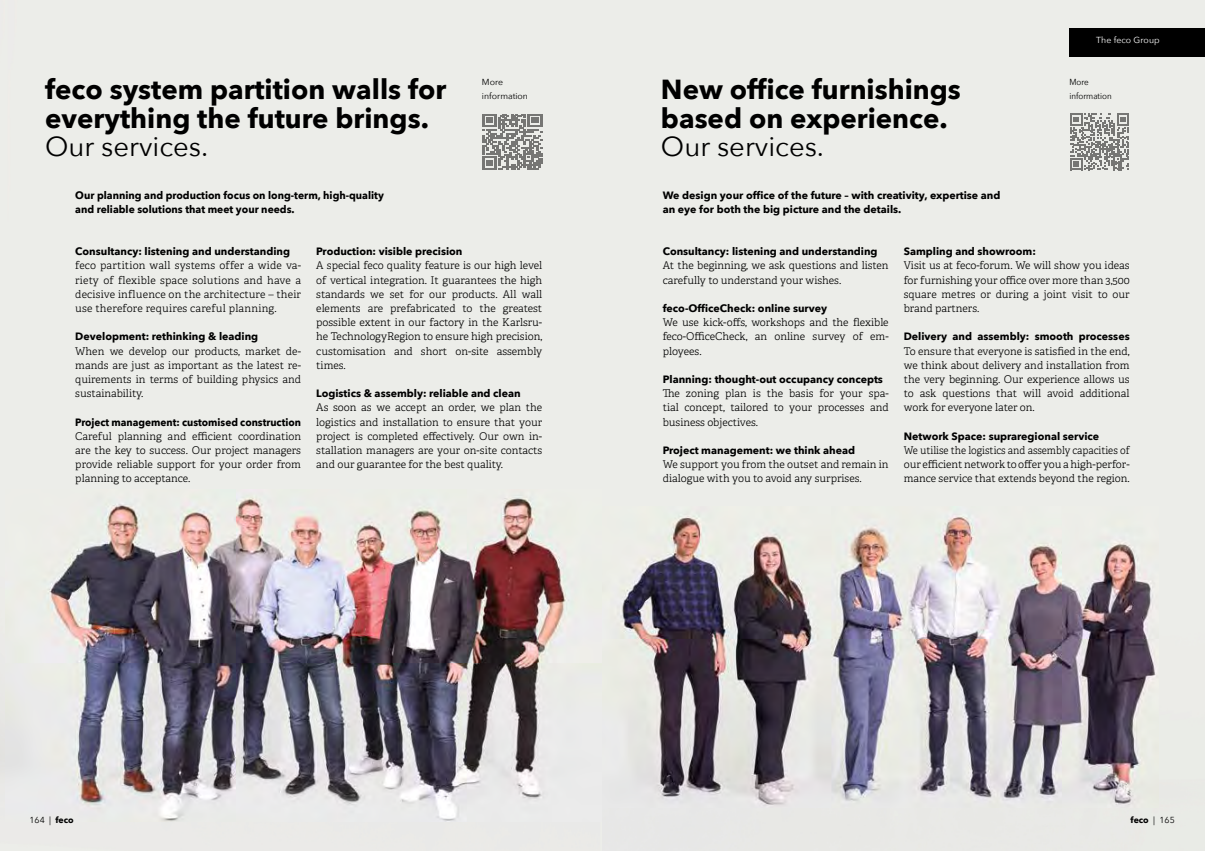
<style>
.page{position:relative;width:1205px;height:851px;background:#fff}
.page>*{position:absolute;margin:0;border:0;box-sizing:border-box;transform-origin:0 0}
.t1{font:700 27.5px/28.4px "Avenir Next";color:#000}
.t2{font:27.5px "Avenir Next";color:#000}
.t3{font:300 10.62px/14.1px "Adelle";color:#000;text-align:justify}
.t4{font:700 10.62px/14.1px "Avenir Next";color:#000}
.t5{font:300 10.62px/14.1px "Adelle";color:#000;text-align:justify;scale:.94 1}
.t6{font:700 10.62px "Avenir Next";color:#000;scale:.95 1}
.t7{font:8.75px/14.1px "Avenir Next";color:#000}
.t8{font:8.75px/14.1px "Avenir Next";color:#000;scale:.92 1}
.t9{font:8.75px "Avenir Next";letter-spacing:.01em;color:#fff}
.t10{font:700 8.75px "Avenir Next";color:#000}
.s1{font-weight:700}
.s2{font-weight:400}
</style>
<div class="page">
<img style="left:6px;top:488px;width:596px;height:334px">
<div style="left:0;top:0;width:6px;height:488px;background:#ecede9"></div>
<img style="left:602px;top:505px;width:558px;height:303px">
<svg style="left:1070px;top:113px;width:59px;height:57px;background:#a8a8a5"></svg>
<div style="left:1160px;top:0;width:45px;height:505px;background:#ecede9"></div>
<div style="left:1069px;top:28px;width:136px;height:29px;background:#000"></div>
<svg style="left:482px;top:113px;width:60px;height:57px;background:#a0a09e"></svg>
<h1 class="t1" style="left:45px;top:75px;width:403px">feco system partition walls for everything the future brings.</h1>
<h1 class="t2" style="left:45px;top:123px;width:165px">Our services.</h1>
<p class="t4" style="left:75px;top:187px;width:310px">Our planning and production focus on long-term, high-quality and reliable solutions that meet your needs.</p>
<p class="t7" style="left:482px;top:75px;width:48px">More information</p>
<h1 class="t1" style="left:661px;top:75px;width:301px">New office furnishings based on experience.</h1>
<h1 class="t2" style="left:661px;top:123px;width:165px">Our services.</h1>
<p class="t4" style="left:663px;top:187px;width:339px">We design your office of the future – with creativity, expertise and an eye for both the big picture and the details.</p>
<p class="t9" style="left:1096px;top:32px;width:65px">The feco Group</p>
<p class="t8" style="left:1069px;top:75px;width:48px">More information</p>
<p class="t4" style="left:75px;top:244px;width:216px">Consultancy: listening and understanding</p>
<p class="t3" style="left:75px;top:259px;width:227px">feco partition wall systems offer a wide va&shy;riety of flexible space solutions and have a decisive influence on the architecture – their use therefore requires careful planning.</p>
<p class="t4" style="left:75px;top:329px;width:184px">Development: rethinking &amp; leading</p>
<p class="t3" style="left:75px;top:344px;width:227px">When we develop our products, market de&shy;mands are just as important as the latest re&shy;quirements in terms of building physics and sustainability.</p>
<p class="t6" style="left:75px;top:412px;width:239px">Project management: customised construction</p>
<p class="t3" style="left:75px;top:429px;width:227px">Careful planning and efficient coordination are the key to success. Our project managers provide reliable support for your order from planning to acceptance.</p>
<p class="t4" style="left:316px;top:244px;width:148px">Production: visible precision</p>
<p class="t3" style="left:316px;top:259px;width:227px">A special feco quality feature is our high level of vertical integration. It guarantees the high standards we set for our products. All wall elements are prefabricated to the greatest possible extent in our factory in the Karlsru&shy;he TechnologyRegion to ensure high precision, customisation and short on-site assembly times.</p>
<p class="t4" style="left:316px;top:386px;width:206px">Logistics &amp; assembly: reliable and clean</p>
<p class="t3" style="left:316px;top:400px;width:227px">As soon as we accept an order, we plan the logistics and installation to ensure that your project is completed effectively. Our own in&shy;stallation managers are your on-site contacts and our guarantee for the best quality.</p>
<p class="t4" style="left:663px;top:244px;width:216px">Consultancy: listening and understanding</p>
<p class="t3" style="left:663px;top:259px;width:227px">At the beginning, we ask questions and listen carefully to understand your wishes.</p>
<p class="t4" style="left:663px;top:301px;width:166px">feco-OfficeCheck: online survey</p>
<p class="t3" style="left:663px;top:315px;width:227px">We use kick-offs, workshops and the flexible feco-OfficeCheck, an online survey of em&shy;ployees.</p>
<p class="t4" style="left:663px;top:372px;width:222px">Planning: thought-out occupancy concepts</p>
<p class="t3" style="left:663px;top:386px;width:227px">The zoning plan is the basis for your spa&shy;tial concept, tailored to your processes and business objectives.</p>
<p class="t4" style="left:663px;top:443px;width:194px">Project management: we think ahead</p>
<p class="t3" style="left:663px;top:457px;width:227px">We support you from the outset and remain in dialogue with you to avoid any surprises.</p>
<p class="t4" style="left:904px;top:244px;width:134px">Sampling and showroom:</p>
<p class="t3" style="left:904px;top:259px;width:227px">Visit us at feco-forum. We will show you ideas for furnishing your office over more than 3,500 square metres or during a joint visit to our brand partners.</p>
<p class="t4" style="left:904px;top:329px;width:227px">Delivery and assembly: smooth processes</p>
<p class="t3" style="left:904px;top:344px;width:227px">To ensure that everyone is satisfied in the end, we think about delivery and installation from the very beginning. Our experience allows us to ask questions that will avoid additional work for everyone later on.</p>
<p class="t4" style="left:904px;top:428px;width:197px">Network Space: supraregional service</p>
<p class="t5" style="left:904px;top:443px;width:242px">We utilise the logistics and assembly capacities of our efficient network to offer you a high-perfor&shy;mance service that extends beyond the region.</p>
<p class="t7" style="left:30px;top:812px;width:46px">164 | <span class="s1">feco</span></p>
<p class="t10" style="left:1130px;top:811px;width:46px">feco <span class="s2">| 165</span></p>
</div>
